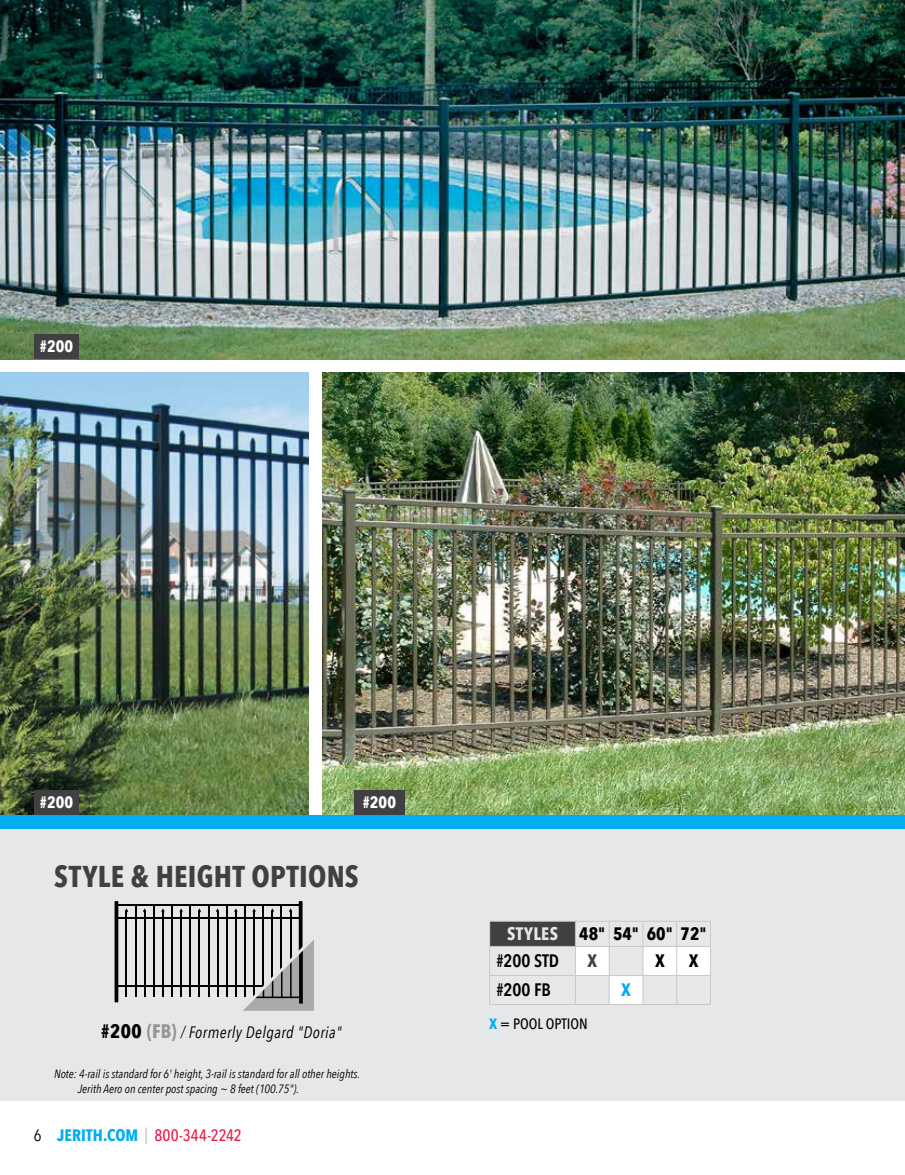
<style>
.page{position:relative;width:905px;height:1175px;background:#fff}
.page>*{position:absolute;margin:0;border:0;box-sizing:border-box;transform-origin:0 0}
.t1{font:700 30px "Avenir Next Condensed";letter-spacing:.01em;color:#404042}
.t2{font:700 18px/27.5px "Avenir Next Condensed";letter-spacing:.01em;color:#000}
.t3{font:600 18px "Avenir Next Condensed";color:#000}
.t4{font:700 18px "Avenir Next Condensed";color:#404042}
.t5{font:700 18px "Avenir Next Condensed";color:#00adef}
.t6{font:italic 16.5px "Avenir Next Condensed";letter-spacing:.025em;color:#000}
.t7{font:500 16.5px "Avenir Next Condensed";letter-spacing:.01em;color:#ed174a}
.t8{font:700 16.5px "Avenir Next Condensed";letter-spacing:.005em;color:#fff}
.t9{font:500 15px "Avenir Next Condensed";color:#000}
.t10{font:italic 12px/15px "Avenir Next Condensed";color:#000}
.s1{font-weight:700;font-style:normal;font-size:19.5px}
.s2{font-weight:700;font-style:normal;font-size:19.5px;color:#939597}
.s3{font-weight:400;color:#000}
.s4{font-weight:700;color:#00adef}
.s5{color:#c6c8ca}
.s6{color:#e6e7e8}
.s7{font-weight:600}
</style>
<div class="page">
<div style="left:0;top:827px;width:904px;height:273px;background:#e6e7e8"></div>
<img style="left:322px;top:373px;width:582px;height:442px">
<img style="left:0;top:373px;width:308px;height:442px">
<img style="left:0;top:0;width:904px;height:359px">
<div style="left:354px;top:790px;width:50px;height:25px;background:#404042"></div>
<div style="left:34px;top:790px;width:45px;height:25px;background:#404042"></div>
<div style="left:34px;top:334px;width:45px;height:25px;background:#404042"></div>
<div style="left:489px;top:921px;width:86px;height:25px;background:#404042"></div>
<hr style="left:575px;top:1004px;width:34px;height:1px;background:#c6c8ca">
<hr style="left:609px;top:1004px;width:34px;height:1px;background:#c6c8ca">
<hr style="left:643px;top:1004px;width:33px;height:1px;background:#c6c8ca">
<hr style="left:676px;top:1004px;width:34px;height:1px;background:#c6c8ca">
<hr style="left:489px;top:946px;width:86px;height:1px;background:#c6c8ca">
<hr style="left:489px;top:975px;width:86px;height:1px;background:#c6c8ca">
<hr style="left:489px;top:1004px;width:86px;height:1px;background:#c6c8ca">
<hr style="left:489px;top:921px;width:86px;height:1px;background:#c6c8ca">
<svg style="left:489px;top:922px;width:1px;height:82px"></svg>
<svg style="left:575px;top:921px;width:136px;height:83px"></svg>
<div style="left:0;top:815px;width:904px;height:13px;background:#00adef"></div>
<hr style="left:217px;top:911px;width:1px;height:85px;background:#000">
<hr style="left:126px;top:911px;width:1px;height:85px;background:#000">
<hr style="left:135px;top:905px;width:1px;height:91px;background:#000">
<hr style="left:144px;top:911px;width:1px;height:85px;background:#000">
<hr style="left:153px;top:905px;width:1px;height:91px;background:#000">
<hr style="left:162px;top:911px;width:2px;height:85px;background:#000">
<hr style="left:171px;top:905px;width:2px;height:91px;background:#000">
<hr style="left:180px;top:911px;width:2px;height:85px;background:#000">
<hr style="left:189px;top:905px;width:2px;height:91px;background:#000">
<hr style="left:199px;top:911px;width:1px;height:85px;background:#000">
<hr style="left:208px;top:905px;width:1px;height:91px;background:#000">
<hr style="left:226px;top:905px;width:1px;height:91px;background:#000">
<hr style="left:116px;top:917px;width:185px;height:2px;background:#000">
<hr style="left:116px;top:904px;width:185px;height:1px;background:#000">
<svg style="left:115px;top:901px;width:3px;height:101px"></svg>
<hr style="left:116px;top:985px;width:185px;height:1px;background:#000">
<svg style="left:234px;top:901px;width:80px;height:110px"></svg>
<h3 class="t8" style="left:40px;top:336px;width:35px">#200</h3>
<h3 class="t8" style="left:40px;top:791px;width:35px">#200</h3>
<h3 class="t8" style="left:363px;top:791px;width:35px">#200</h3>
<h1 class="t1" style="left:54px;top:858px;width:306px">STYLE &amp; HEIGHT OPTIONS</h1>
<h3 class="t6" style="left:101px;top:1022px;width:242px"><span class="s1">#200</span> <span class="s2">(FB)</span> / Formerly Delgard "Doria"</h3>
<p class="t10" style="left:78px;top:1066px;width:284px;text-indent:-24px">Note: 4-rail is standard for 6' height, 3-rail is standard for all other heights.<br>Jerith Aero on center post spacing ~ 8 feet (100.75").</p>
<h3 class="t7" style="left:34px;top:1125px;width:209px"><span class="s3">6</span> <span class="s4">JERITH.COM</span> <span class="s5">|</span> 800-344-2242</h3>
<h2 class="t2" style="left:496px;top:919px;width:212px;text-indent:11px"><span class="s6">STYLES</span> 48" 54" 60" 72" <span class="s7">#200 STD</span></h2>
<h2 class="t4" style="left:587px;top:949px;width:11px">X</h2>
<h2 class="t2" style="left:655px;top:947px;width:11px">X</h2>
<h2 class="t2" style="left:688px;top:947px;width:11px">X</h2>
<h2 class="t3" style="left:496px;top:974px;width:56px">#200 FB</h2>
<h2 class="t5" style="left:621px;top:978px;width:11px">X</h2>
<p class="t9" style="left:489px;top:1014px;width:100px"><span class="s4">X</span> = POOL OPTION</p>
</div>
